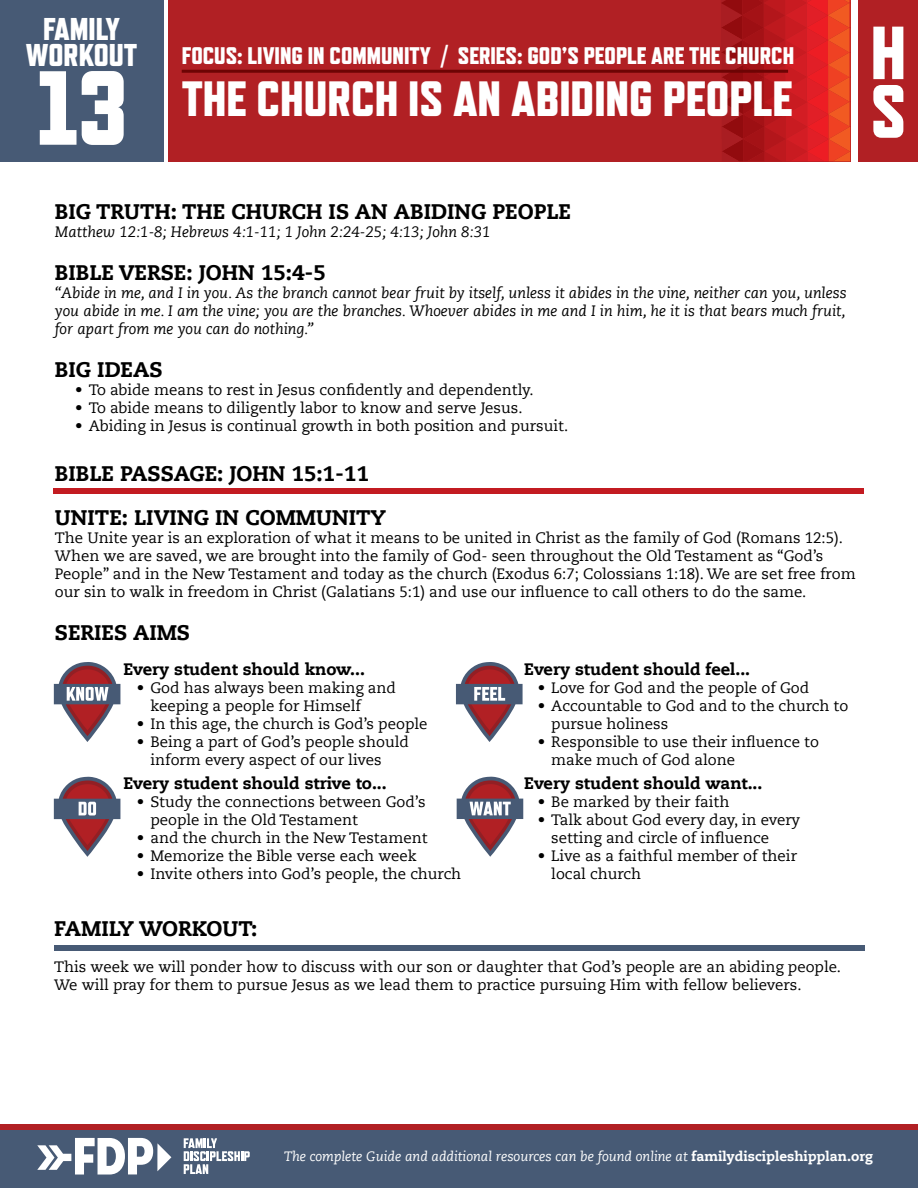
<style>
.page{position:relative;width:918px;height:1188px;background:#fff}
.page>*{position:absolute;margin:0;border:0;box-sizing:border-box;transform-origin:0 0}
.t1{font:800 105px "Refrigerator Deluxe";color:#fff}
.t2{font:800 75px/58.5px "Refrigerator Deluxe";color:#fff}
.t3{font:800 49.5px "Refrigerator Deluxe";color:#fff}
.t4{font:800 31.5px/25.5px "Refrigerator Deluxe";color:#fff;text-align:center}
.t5{font:800 24px "Refrigerator Deluxe";color:#fff}
.t6{font:800 21px/43.2px "Caecilia LT Std";color:#000}
.t7{font:800 16.5px "Caecilia LT Std";color:#000}
.t8{font:15px/18px "Caecilia LT Std";color:#000}
.t9{font:italic 15px/18px "Caecilia LT Std";color:#000;text-align:justify}
.t10{font:italic 13.5px "Caecilia LT Std";color:#fff}
.s1{font-weight:800;font-style:normal}
</style>
<div class="page">
<div style="left:169px;top:0;width:682px;height:162px;background:#b12024"></div>
<svg style="left:721px;top:0;width:130px;height:161px"></svg>
<hr style="left:182px;top:70px;width:606px;height:3px;background:#6d0404">
<div style="left:858px;top:0;width:60px;height:162px;background:#b12024"></div>
<div style="left:54px;top:945px;width:810px;height:5px;background:#475a75"></div>
<div style="left:0;top:0;width:163px;height:162px;background:#475a75"></div>
<hr style="left:917px;top:1130px;width:1px;height:58px;background:#475a75">
<div style="left:0;top:1130px;width:917px;height:58px;background:#475a75"></div>
<div style="left:0;top:1125px;width:917px;height:5px;background:#b12024"></div>
<svg style="left:37px;top:1138px;width:134px;height:37px"></svg>
<svg style="left:184px;top:1138px;width:66px;height:36px"></svg>
<div style="left:53px;top:489px;width:810px;height:5px;background:#c31b21"></div>
<svg style="left:54px;top:662px;width:66px;height:80px"></svg>
<svg style="left:54px;top:777px;width:66px;height:80px"></svg>
<svg style="left:456px;top:662px;width:67px;height:80px"></svg>
<svg style="left:457px;top:777px;width:66px;height:80px"></svg>
<h3 class="t4" style="left:26px;top:16px;width:113px">FAMILY<br>WORKOUT</h3>
<h3 class="t4" style="left:49px;top:26px;width:67px">GUIDE</h3>
<h2 class="t2" style="left:870px;top:23px;width:37px">H<br>S</h2>
<h3 class="t5" style="left:182px;top:41px;width:614px">FOCUS: LIVING IN COMMUNITY / SERIES: GOD’S PEOPLE ARE THE CHURCH</h3>
<h3 class="t3" style="left:182px;top:69px;width:612px">THE CHURCH IS AN ABIDING PEOPLE</h3>
<h1 class="t1" style="left:37px;top:46px;width:93px">13</h1>
<h3 class="t6" style="left:55px;top:190px;width:518px">BIG TRUTH: THE CHURCH IS AN ABIDING PEOPLE</h3>
<p class="t9" style="left:55px;top:223px;width:437px">Matthew 12:1-8; Hebrews 4:1-11; 1 John 2:24-25; 4:13; John 8:31</p>
<h3 class="t6" style="left:55px;top:251px;width:273px">BIBLE VERSE: JOHN 15:4-5</h3>
<p class="t9" style="left:55px;top:284px;width:793px">“Abide in me, and I in you. As the branch cannot bear fruit by itself, unless it abides in the vine, neither can you, unless you abide in me. I am the vine; you are the branches. Whoever abides in me and I in him, he it is that bears much fruit, for apart from me you can do nothing.”</p>
<h3 class="t6" style="left:55px;top:348px;width:109px">BIG IDEAS</h3>
<p class="t8" style="left:75px;top:381px;width:460px">• To abide means to rest in Jesus confidently and dependently.</p>
<p class="t8" style="left:75px;top:399px;width:449px">• To abide means to diligently labor to know and serve Jesus.</p>
<p class="t8" style="left:75px;top:417px;width:495px">• Abiding in Jesus is continual growth in both position and pursuit.</p>
<h3 class="t6" style="left:55px;top:453px;width:333px">BIBLE PASSAGE: JOHN 15:1-11<br>UNITE: LIVING IN COMMUNITY</h3>
<p class="t8" style="left:55px;top:529px;width:802px">The Unite year is an exploration of what it means to be united in Christ as the family of God (Romans 12:5).<br>When we are saved, we are brought into the family of God- seen throughout the Old Testament as “God’s People” and in the New Testament and today as the church (Exodus 6:7; Colossians 1:18). We are set free from our sin to walk in freedom in Christ (Galatians 5:1) and use our influence to call others to do the same.</p>
<h3 class="t6" style="left:55px;top:611px;width:137px">SERIES AIMS</h3>
<p class="t7" style="left:123px;top:659px;width:243px">Every student should know...</p>
<p class="t8" style="left:150px;top:679px;width:247px;text-indent:-14px">• God has always been making and keeping a people for Himself</p>
<p class="t8" style="left:137px;top:715px;width:292px">• In this age, the church is God’s people</p>
<p class="t8" style="left:150px;top:733px;width:260px;text-indent:-14px">• Being a part of God’s people should inform every aspect of our lives</p>
<p class="t7" style="left:524px;top:659px;width:227px">Every student should feel...</p>
<p class="t8" style="left:538px;top:679px;width:273px">• Love for God and the people of God</p>
<p class="t8" style="left:551px;top:697px;width:299px;text-indent:-14px">• Accountable to God and to the church to pursue holiness</p>
<p class="t8" style="left:551px;top:733px;width:269px;text-indent:-14px">• Responsible to use their influence to make much of God alone</p>
<p class="t7" style="left:123px;top:773px;width:265px">Every student should strive to...</p>
<p class="t8" style="left:150px;top:794px;width:277px;text-indent:-14px">• Study the connections between God’s people in the Old Testament</p>
<p class="t8" style="left:137px;top:830px;width:292px">• and the church in the New Testament</p>
<p class="t8" style="left:137px;top:848px;width:281px">• Memorize the Bible verse each week</p>
<p class="t8" style="left:137px;top:866px;width:326px">• Invite others into God’s people, the church</p>
<p class="t7" style="left:524px;top:773px;width:240px">Every student should want...</p>
<p class="t8" style="left:538px;top:793px;width:193px">• Be marked by their faith</p>
<p class="t8" style="left:551px;top:811px;width:250px;text-indent:-14px">• Talk about God every day, in every setting and circle of influence</p>
<p class="t8" style="left:551px;top:847px;width:247px;text-indent:-14px">• Live as a faithful member of their local church</p>
<h3 class="t6" style="left:54px;top:907px;width:205px">FAMILY WORKOUT:</h3>
<p class="t8" style="left:54px;top:958px;width:788px">This week we will ponder how to discuss with our son or daughter that God’s people are an abiding people.<br>We will pray for them to pursue Jesus as we lead them to practice pursuing Him with fellow believers.</p>
<p class="t10" style="left:284px;top:1149px;width:591px">The complete Guide and additional resources can be found online at <span class="s1">familydiscipleshipplan.org</span></p>
</div>
